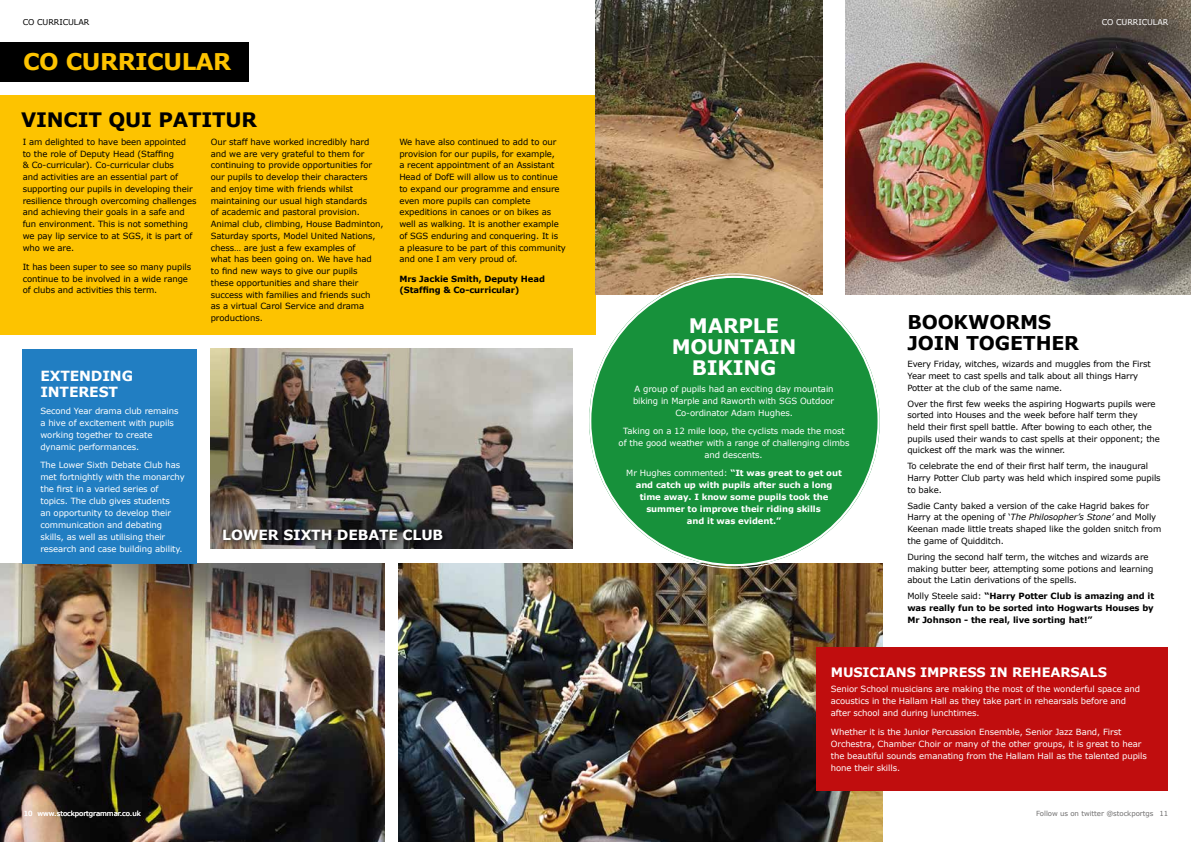
<style>
.page{position:relative;width:1191px;height:842px;background:#fff}
.page>*{position:absolute;margin:0;border:0;box-sizing:border-box;transform-origin:0 0}
.t1{font:700 23px "Verdana";letter-spacing:-.02em;color:#fdc300}
.t2{font:700 20px/21px "Verdana";letter-spacing:-.01em;color:#fff;text-align:center}
.t3{font:700 19.9px "Verdana";letter-spacing:-.01em;color:#000}
.t4{font:700 19px/21px "Verdana";letter-spacing:-.01em;color:#000}
.t5{font:700 14px/16px "Verdana";letter-spacing:-.01em;color:#fff}
.t6{font:700 13px "Verdana";letter-spacing:-.01em;color:#fff}
.t7{font:8.5px/11.7px "Verdana";letter-spacing:-.01em;color:#000}
.t8{font:8.5px/12px "Verdana";letter-spacing:-.01em;color:#fff}
.t9{font:700 8.5px/11.7px "Verdana";letter-spacing:-.01em;color:#000;text-align:justify}
.t10{font:700 8.5px/12px "Verdana";letter-spacing:-.01em;color:#fff;text-align:center}
.t11{font:8px "Verdana";letter-spacing:-.01em;color:#000}
.t12{font:8px "Verdana";letter-spacing:-.01em;color:#fff}
.t13{font:7px "Verdana";letter-spacing:-.01em;color:#706f6f}
.t14{font:7px "Verdana";letter-spacing:-.01em;color:#fff}
.s1{font-weight:400}
.s2{font-style:italic}
</style>
<div class="page">
<img style="left:0;top:563px;width:385px;height:279px">
<img style="left:399px;top:563px;width:484px;height:279px">
<div style="left:0;top:96px;width:595px;height:239px;background:#fdc300"></div>
<div style="left:0;top:43px;width:248px;height:39px;background:#000"></div>
<img style="left:845px;top:0;width:346px;height:295px">
<div style="left:816px;top:647px;width:352px;height:144px;background:#c00d0e"></div>
<img style="left:596px;top:0;width:227px;height:295px">
<div style="left:589px;top:276px;width:290px;height:290px;background:#17913b;border-radius:50%"></div>
<img style="left:210px;top:349px;width:362px;height:200px">
<div style="left:221px;top:527px;width:228px;height:19px;background:#000;opacity:.75"></div>
<div style="left:23px;top:349px;width:174px;height:215px;background:#217ec2"></div>
<p class="t11" style="left:23px;top:17px;width:68px">CO CURRICULAR</p>
<p class="t12" style="left:1101px;top:17px;width:68px">CO CURRICULAR</p>
<h1 class="t1" style="left:23px;top:47px;width:210px">CO CURRICULAR</h1>
<h3 class="t3" style="left:21px;top:107px;width:237px">VINCIT QUI PATITUR</h3>
<p class="t7" style="left:23px;top:136px;width:175px">I am delighted to have been appointed to the role of Deputy Head (Staffing<br>&amp; Co-curricular). Co-curricular clubs<br>and activities are an essential part of supporting our pupils in developing their resilience through overcoming challenges and achieving their goals in a safe and fun environment. This is not something we pay lip service to at SGS, it is part of who we are.</p>
<p class="t7" style="left:23px;top:261px;width:170px">It has been super to see so many pupils continue to be involved in a wide range of clubs and activities this term.</p>
<p class="t7" style="left:211px;top:136px;width:174px">Our staff have worked incredibly hard and we are very grateful to them for continuing to provide opportunities for our pupils to develop their characters and enjoy time with friends whilst maintaining our usual high standards<br>of academic and pastoral provision.<br>Animal club, climbing, House Badminton, Saturday sports, Model United Nations, chess… are just a few examples of<br>what has been going on. We have had<br>to find new ways to give our pupils<br>these opportunities and share their success with families and friends such<br>as a virtual Carol Service and drama productions.</p>
<p class="t7" style="left:399px;top:136px;width:168px">We have also continued to add to our provision for our pupils, for example,<br>a recent appointment of an Assistant Head of DofE will allow us to continue to expand our programme and ensure even more pupils can complete expeditions in canoes or on bikes as well as walking. It is another example of SGS enduring and conquering. It is<br>a pleasure to be part of this community and one I am very proud of.</p>
<p class="t9" style="left:399px;top:273px;width:147px">Mrs Jackie Smith, Deputy Head (Staffing &amp; Co-curricular)</p>
<h3 class="t5" style="left:40px;top:368px;width:94px">EXTENDING<br>INTEREST</h3>
<p class="t8" style="left:40px;top:405px;width:140px">Second Year drama club remains a hive of excitement with pupils working together to create dynamic performances.</p>
<p class="t8" style="left:40px;top:459px;width:146px">The Lower Sixth Debate Club has met fortnightly with the monarchy the first in a varied series of topics. The club gives students<br>an opportunity to develop their communication and debating skills, as well as utilising their research and case building ability.</p>
<h3 class="t5" style="left:222px;top:527px;width:222px">LOWER SIXTH DEBATE CLUB</h3>
<h2 class="t2" style="left:671px;top:315px;width:126px">MARPLE<br>MOUNTAIN<br>BIKING</h2>
<p class="t8" style="left:633px;top:383px;width:203px;text-align:center">A group of pupils had an exciting day mountain biking in Marple and Raworth with SGS Outdoor<br>Co-ordinator Adam Hughes.</p>
<p class="t8" style="left:618px;top:425px;width:232px;text-align:center">Taking on a 12 mile loop, the cyclists made the most of the good weather with a range of challenging climbs and descents.</p>
<p class="t10" style="left:626px;top:467px;width:217px"><span class="s1">Mr Hughes commented:</span> “It was great to get out and catch up with pupils after such a long time away. I know some pupils took the summer to improve their riding skills<br>and it was evident.”</p>
<h3 class="t4" style="left:907px;top:311px;width:173px">BOOKWORMS<br>JOIN TOGETHER</h3>
<p class="t7" style="left:907px;top:358px;width:245px">Every Friday, witches, wizards and muggles from the First<br>Year meet to cast spells and talk about all things Harry<br>Potter at the club of the same name.</p>
<p class="t7" style="left:907px;top:398px;width:254px">Over the first few weeks the aspiring Hogwarts pupils were sorted into Houses and the week before half term they<br>held their first spell battle. After bowing to each other, the pupils used their wands to cast spells at their opponent; the quickest off the mark was the winner.</p>
<p class="t7" style="left:907px;top:461px;width:255px">To celebrate the end of their first half term, the inaugural<br>Harry Potter Club party was held which inspired some pupils to bake.</p>
<p class="t7" style="left:907px;top:500px;width:255px">Sadie Canty baked a version of the cake Hagrid bakes for Harry at the opening of ‘<span class="s2">The Philosopher’s Stone’</span> and Molly Keenan made little treats shaped like the golden snitch from the game of Quidditch.</p>
<p class="t7" style="left:907px;top:551px;width:247px">During the second half term, the witches and wizards are making butter beer, attempting some potions and learning about the Latin derivations of the spells.</p>
<p class="t9" style="left:907px;top:590px;width:248px"><span class="s1">Molly Steele said:</span> “Harry Potter Club is amazing and it was really fun to be sorted into Hogwarts Houses by Mr Johnson - the real, live sorting hat!”</p>
<h3 class="t6" style="left:831px;top:663px;width:277px">MUSICIANS IMPRESS IN REHEARSALS</h3>
<p class="t8" style="left:831px;top:682px;width:311px">Senior School musicians are making the most of the wonderful space and acoustics in the Hallam Hall as they take part in rehearsals before and after school and during lunchtimes.</p>
<p class="t8" style="left:831px;top:726px;width:317px">Whether it is the Junior Percussion Ensemble, Senior Jazz Band, First Orchestra, Chamber Choir or many of the other groups, it is great to hear the beautiful sounds emanating from the Hallam Hall as the talented pupils hone their skills.</p>
<p class="t14" style="left:24px;top:809px;width:118px">10 www.stockportgrammar.co.uk</p>
<p class="t13" style="left:1036px;top:809px;width:134px">Follow us on twitter @stockportgs 11</p>
</div>
